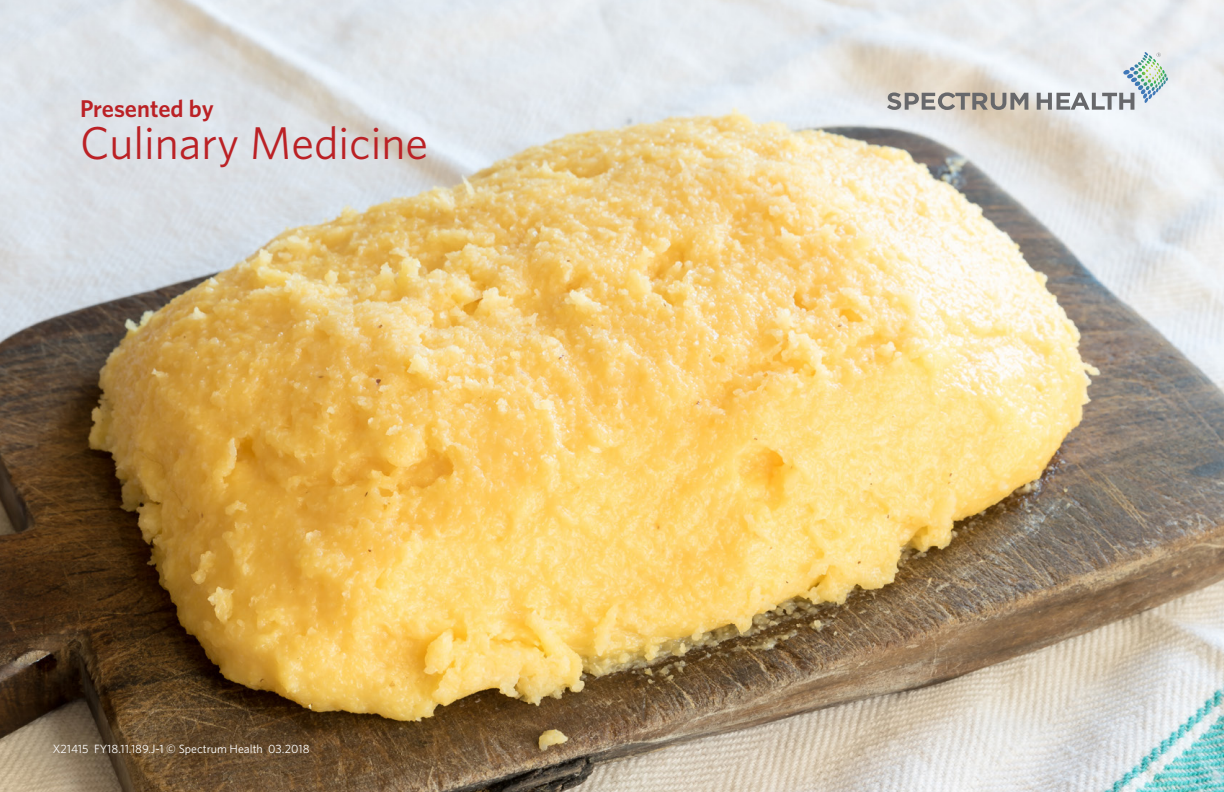
<style>
.page{position:relative;width:1224px;height:792px;background:#fff}
.page>*{position:absolute;margin:0;border:0;box-sizing:border-box;transform-origin:0 0}
.t1{font:46px "Whitney";color:#bb2125}
.t2{font:600 24.2px "Whitney";color:#bb2125}
.t3{font:12px "Whitney";color:#fff}
</style>
<div class="page">
<img style="left:0;top:0;width:1224px;height:792px">
<svg style="left:887px;top:92px;width:247px;height:18px;background:#aba9a7"></svg>
<svg style="left:1123px;top:52px;width:40px;height:23px"></svg>
<h2 class="t2" style="left:80px;top:92px;width:135px">Presented by</h2>
<h1 class="t1" style="left:80px;top:112px;width:350px">Culinary Medicine</h1>
<p class="t3" style="left:53px;top:740px;width:258px">X21415 FY18.11.189.J-1 © Spectrum Health 03.2018</p>
</div>
